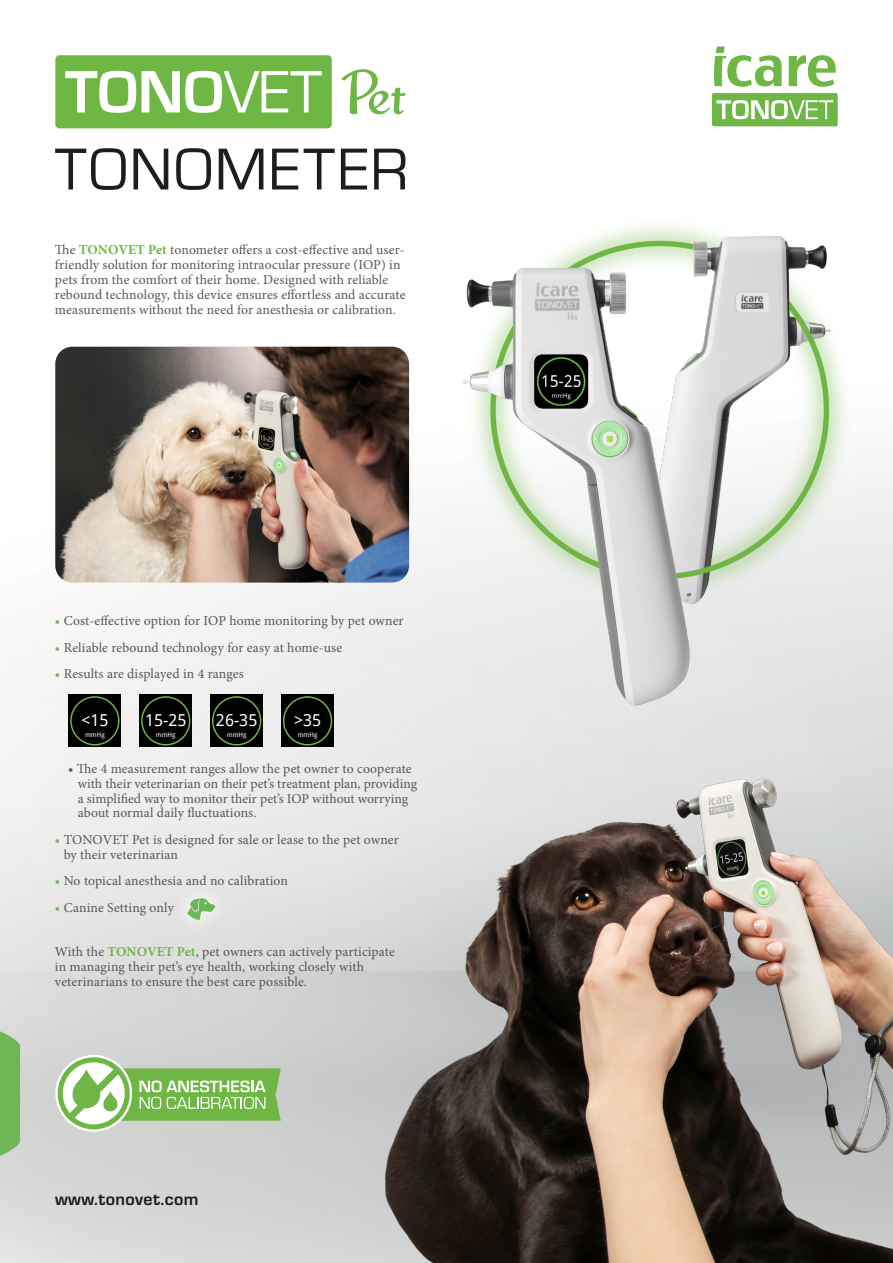
<style>
.page{position:relative;width:893px;height:1263px;background:#fff}
.page>*{position:absolute;margin:0;border:0;box-sizing:border-box;transform-origin:0 0}
.t1{font:61.2px "Eurostile";letter-spacing:.02em;color:#1d1d1b}
.t2{font:700 18px "Eurostile";letter-spacing:.02em;color:#1d1d1b}
.t3{font:16.35px "Droid Sans";color:#fff}
.Leipis{font:13.65px/14.9px "Minion Pro";letter-spacing:.005em;color:#575756}
.t4{font:6.6px "Droid Sans";color:#fff}
.s1{font-weight:700;color:#6fb744}
.s2{color:#6db756}
</style>
<div class="page">
<img style="left:0;top:46px;width:838px;height:1217px">
<svg style="left:714px;top:47px;width:122px;height:40px"></svg>
<div style="left:712px;top:93px;width:126px;height:33px;background:#6fb744;border-radius:2px"></div>
<svg style="left:716px;top:100px;width:117px;height:19px"></svg>
<div style="left:55px;top:55px;width:277px;height:73px;background:#6fb744;border-radius:4px"></div>
<svg style="left:65px;top:71px;width:71px;height:42px"></svg>
<svg style="left:142px;top:71px;width:180px;height:42px"></svg>
<svg style="left:341px;top:69px;width:65px;height:46px"></svg>
<img style="left:337px;top:727px;width:556px;height:536px">
<svg style="left:140px;top:695px;width:52px;height:52px"></svg>
<svg style="left:141px;top:696px;width:49px;height:49px;background:#0a1006"></svg>
<svg style="left:69px;top:695px;width:52px;height:52px"></svg>
<svg style="left:70px;top:696px;width:50px;height:49px;background:#0a1006"></svg>
<div style="left:210px;top:695px;width:53px;height:52px;background:#000"></div>
<svg style="left:212px;top:696px;width:49px;height:49px"></svg>
<div style="left:281px;top:695px;width:53px;height:52px;background:#000"></div>
<svg style="left:283px;top:696px;width:49px;height:49px"></svg>
<img style="left:55px;top:347px;width:354px;height:236px">
<svg style="left:0;top:1026px;width:20px;height:135px;background:#7ebc6a"></svg>
<svg style="left:49px;top:1049px;width:232px;height:89px;background:#aece9c"></svg>
<img style="left:411px;top:200px;width:482px;height:547px">
<div style="left:171px;top:882px;width:60px;height:54px;background:#e5e5e4"></div>
<svg style="left:187px;top:898px;width:29px;height:22px"></svg>
<p class="t1" style="left:55px;top:128px;width:355px">TONOMETER</p>
<p class="Leipis" style="left:55px;top:243px;width:352px">The <span class="s1">TONOVET Pet</span> tonometer offers a cost-effective and user&shy;friendly solution for monitoring intraocular pressure (IOP) in pets from the comfort of their home. Designed with reliable rebound technology, this device ensures effortless and accurate measurements without the need for anesthesia or calibration.</p>
<p class="Leipis" style="left:55px;top:614px;width:350px"><span class="s2">•</span> Cost-effective option for IOP home monitoring by pet owner</p>
<p class="Leipis" style="left:55px;top:640px;width:289px"><span class="s2">•</span> Reliable rebound technology for easy at home-use</p>
<p class="Leipis" style="left:55px;top:667px;width:190px"><span class="s2">•</span> Results are displayed in 4 ranges</p>
<p class="t3" style="left:81px;top:709px;width:29px">&lt;15</p>
<p class="t4" style="left:85px;top:730px;width:21px">mmHg</p>
<p class="t3" style="left:145px;top:709px;width:43px">15-25</p>
<p class="t4" style="left:156px;top:730px;width:21px">mmHg</p>
<p class="t3" style="left:216px;top:709px;width:43px">26-35</p>
<p class="t4" style="left:227px;top:730px;width:21px">mmHg</p>
<p class="t3" style="left:294px;top:709px;width:29px">&gt;35</p>
<p class="t4" style="left:298px;top:730px;width:21px">mmHg</p>
<p class="Leipis" style="left:78px;top:761px;width:341px;text-indent:-10px">• The 4 measurement ranges allow the pet owner to cooperate with their veterinarian on their pet’s treatment plan, providing a simplified way to monitor their pet’s IOP without worrying about normal daily fluctuations.</p>
<p class="Leipis" style="left:64px;top:832px;width:337px;text-indent:-9px"><span class="s2">•</span> TONOVET Pet is designed for sale or lease to the pet owner by their veterinarian</p>
<p class="Leipis" style="left:55px;top:874px;width:235px"><span class="s2">•</span> No topical anesthesia and no calibration</p>
<p class="Leipis" style="left:55px;top:900px;width:121px"><span class="s2">•</span> Canine Setting only</p>
<p class="Leipis" style="left:55px;top:945px;width:341px">With the <span class="s1">TONOVET Pet</span>, pet owners can actively participate in managing their pet’s eye health, working closely with veterinarians to ensure the best care possible.</p>
<p class="t2" style="left:55px;top:1186px;width:145px">www.tonovet.com</p>
</div>
